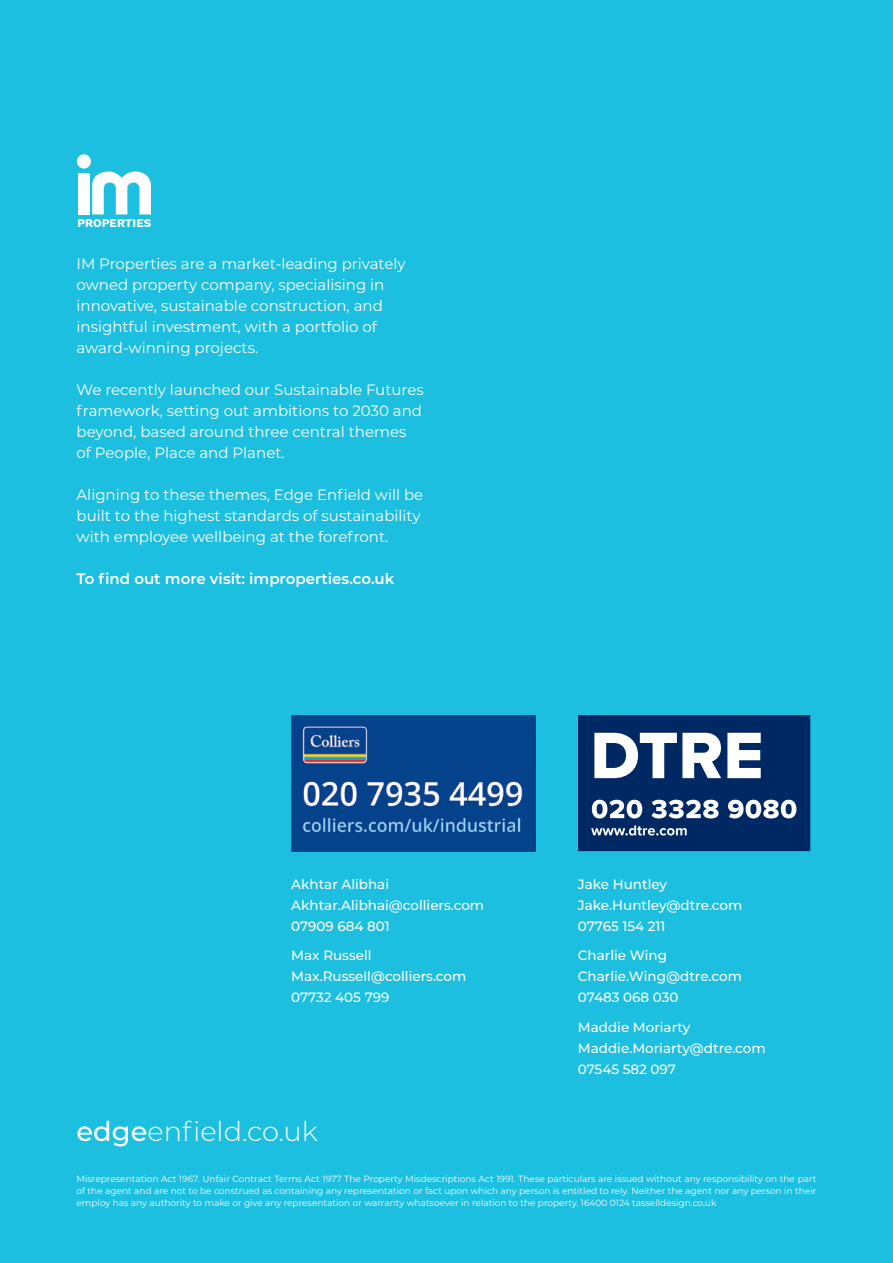
<style>
.page{position:relative;width:893px;height:1263px;background:#1cbfdf}
.page>*{position:absolute;margin:0;border:0;box-sizing:border-box;transform-origin:0 0}
.t1{font:300 27.3px "Montserrat";color:#fff}
.t2{font:15px/21px "Montserrat";color:#fff}
.t3{font:600 15px "Montserrat";color:#fff}
.t4{font:500 13.5px/21px "Montserrat";color:#fff}
.t5{font:700 11.7px "Work Sans";color:#fff}
.t6{font:9px/12px "Montserrat";color:#fff;text-align:justify}
.s1{font-weight:500}
</style>
<div class="page">
<div style="left:78px;top:173px;width:11px;height:41px;background:#fff"></div>
<svg style="left:92px;top:172px;width:59px;height:42px"></svg>
<div style="left:77px;top:154px;width:14px;height:15px;background:#fff;border-radius:50%"></div>
<img style="left:291px;top:715px;width:245px;height:136px">
<div style="left:579px;top:715px;width:231px;height:136px;background:#002964"></div>
<svg style="left:591px;top:825px;width:96px;height:10px"></svg>
<svg style="left:594px;top:733px;width:127px;height:45px"></svg>
<svg style="left:727px;top:733px;width:34px;height:45px"></svg>
<svg style="left:592px;top:800px;width:50px;height:18px"></svg>
<svg style="left:652px;top:800px;width:67px;height:18px"></svg>
<svg style="left:728px;top:800px;width:68px;height:18px"></svg>
<p class="t5" style="left:77px;top:216px;width:75px">PROPERTIES</p>
<p class="t2" style="left:77px;top:253px;width:331px">IM Properties are a market-leading privately owned property company, specialising in innovative, sustainable construction, and insightful investment, with a portfolio of award-winning projects.</p>
<p class="t2" style="left:77px;top:379px;width:349px">We recently launched our Sustainable Futures framework, setting out ambitions to 2030 and beyond, based around three central themes of People, Place and Planet.</p>
<p class="t2" style="left:77px;top:484px;width:348px">Aligning to these themes, Edge Enfield will be built to the highest standards of sustainability with employee wellbeing at the forefront.</p>
<p class="t3" style="left:77px;top:568px;width:319px">To find out more visit: improperties.co.uk</p>
<p class="t4" style="left:291px;top:873px;width:99px">Akhtar Alibhai</p>
<p class="t4" style="left:291px;top:894px;width:194px">Akhtar.Alibhai@colliers.com<br>07909 684 801</p>
<p class="t4" style="left:291px;top:945px;width:177px">Max Russell<br>Max.Russell@colliers.com<br>07732 405 799</p>
<p class="t1" style="left:77px;top:1112px;width:243px"><span class="s1">edge</span>enfield.co.uk</p>
<p class="t4" style="left:578px;top:873px;width:166px">Jake Huntley<br>Jake.Huntley@dtre.com<br>07765 154 211</p>
<p class="t4" style="left:578px;top:945px;width:91px">Charlie Wing</p>
<p class="t4" style="left:578px;top:966px;width:166px">Charlie.Wing@dtre.com<br>07483 068 030</p>
<p class="t4" style="left:578px;top:1016px;width:114px">Maddie Moriarty</p>
<p class="t4" style="left:578px;top:1037px;width:189px">Maddie.Moriarty@dtre.com<br>07545 582 097</p>
<p class="t6" style="left:77px;top:1173px;width:741px">Misrepresentation Act 1967. Unfair Contract Terms Act 1977 The Property Misdescriptions Act 1991. These particulars are issued without any responsibility on the part of the agent and are not to be construed as containing any representation or fact upon which any person is entitled to rely. Neither the agent nor any person in their employ has any authority to make or give any representation or warranty whatsoever in relation to the property. 16400 0124 tasselldesign.co.uk</p>
</div>
